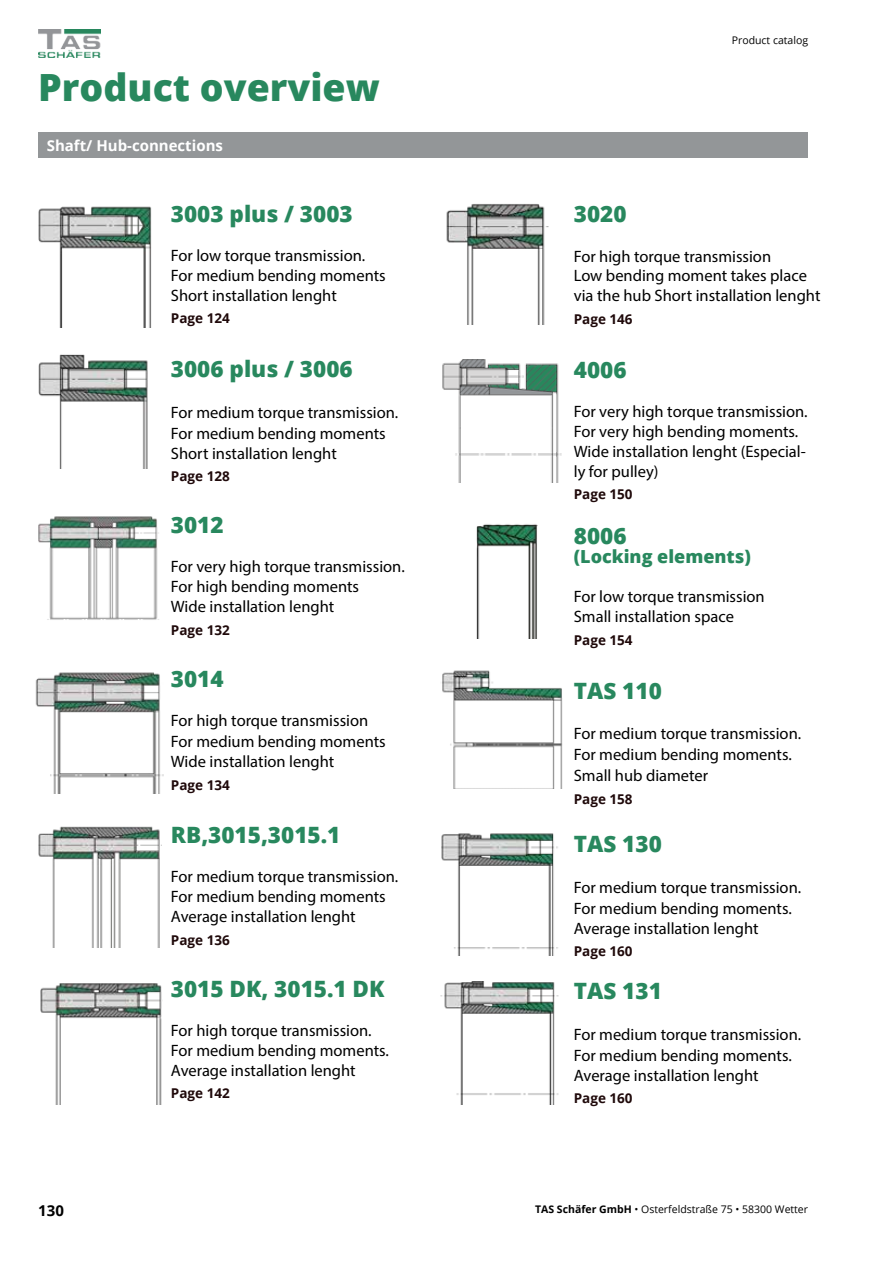
<style>
.page{position:relative;width:893px;height:1263px;background:#fff}
.page>*{position:absolute;margin:0;border:0;box-sizing:border-box;transform-origin:0 0}
.t1{font:800 37.5px "Open Sans";color:#28885e}
.t2{font:800 22.5px "Open Sans";color:#28885e}
.t3{font:800 18px "Open Sans";color:#28885e}
.t4{font:16.5px/19.8px "Myriad Pro";color:#000}
.t5{font:700 15px "Open Sans";color:#fff}
.t6{font:700 15px "Open Sans";color:#000}
.t7{font:700 13.5px "Open Sans";color:#1f090a}
.t8{font:10.5px "Open Sans";color:#000}
.s1{font-weight:700}
</style>
<div class="page">
<img style="left:38px;top:30px;width:62px;height:27px">
<div style="left:38px;top:133px;width:770px;height:25px;background:#939698"></div>
<img style="left:38px;top:206px;width:114px;height:121px">
<img style="left:40px;top:983px;width:122px;height:121px">
<img style="left:38px;top:354px;width:110px;height:114px">
<img style="left:446px;top:204px;width:103px;height:121px">
<img style="left:38px;top:516px;width:121px;height:104px">
<img style="left:442px;top:360px;width:120px;height:123px">
<img style="left:35px;top:672px;width:128px;height:121px">
<img style="left:476px;top:524px;width:62px;height:114px">
<img style="left:38px;top:826px;width:122px;height:122px">
<img style="left:442px;top:670px;width:121px;height:118px">
<img style="left:441px;top:833px;width:117px;height:122px">
<img style="left:440px;top:981px;width:119px;height:123px">
<h1 class="t1" style="left:38px;top:59px;width:343px">Product overview</h1>
<p class="t5" style="left:47px;top:135px;width:178px">Shaft/ Hub-connections</p>
<h2 class="t2" style="left:171px;top:197px;width:183px">3003 plus / 3003</h2>
<p class="t4" style="left:171px;top:246px;width:216px">For low torque transmission.<br>For medium bending moments<br>Short installation lenght</p>
<p class="t7" style="left:171px;top:309px;width:60px">Page 124</p>
<h2 class="t2" style="left:171px;top:352px;width:183px">3006 plus / 3006</h2>
<p class="t4" style="left:171px;top:402px;width:229px;line-height:21px">For medium torque transmission.<br>For medium bending moments</p>
<p class="t4" style="left:171px;top:443px;width:167px">Short installation lenght</p>
<p class="t7" style="left:171px;top:467px;width:60px">Page 128</p>
<h2 class="t2" style="left:171px;top:508px;width:54px">3012</h2>
<p class="t4" style="left:171px;top:557px;width:235px">For very high torque transmission.<br>For high bending moments<br>Wide installation lenght</p>
<p class="t7" style="left:171px;top:620px;width:60px">Page 132</p>
<h2 class="t2" style="left:171px;top:662px;width:54px">3014</h2>
<p class="t4" style="left:171px;top:710px;width:216px;line-height:20.4px">For high torque transmission<br>For medium bending moments<br>Wide installation lenght</p>
<p class="t7" style="left:171px;top:775px;width:60px">Page 134</p>
<h2 class="t2" style="left:171px;top:818px;width:171px">RB,3015,3015.1</h2>
<p class="t4" style="left:171px;top:867px;width:229px">For medium torque transmission.<br>For medium bending moments<br>Average installation lenght</p>
<p class="t7" style="left:171px;top:930px;width:60px">Page 136</p>
<h2 class="t2" style="left:171px;top:972px;width:215px">3015 DK, 3015.1 DK</h2>
<p class="t4" style="left:171px;top:1020px;width:220px">For high torque transmission.<br>For medium bending moments.<br>Average installation lenght</p>
<p class="t7" style="left:171px;top:1084px;width:60px">Page 142</p>
<p class="t8" style="left:732px;top:33px;width:78px">Product catalog</p>
<h2 class="t2" style="left:574px;top:197px;width:54px">3020</h2>
<p class="t4" style="left:574px;top:246px;width:248px">For high torque transmission<br>Low bending moment takes place via the hub Short installation lenght</p>
<p class="t7" style="left:574px;top:309px;width:60px">Page 146</p>
<h2 class="t2" style="left:574px;top:353px;width:54px">4006</h2>
<p class="t4" style="left:574px;top:401px;width:235px">For very high torque transmission.<br>For very high bending moments.<br>Wide installation lenght (Especial&shy;ly for pulley)</p>
<p class="t7" style="left:574px;top:485px;width:60px">Page 150</p>
<h2 class="t2" style="left:574px;top:518px;width:54px">8006</h2>
<p class="t3" style="left:574px;top:543px;width:179px">(Locking elements)</p>
<p class="t4" style="left:574px;top:587px;width:192px">For low torque transmission<br>Small installation space</p>
<p class="t7" style="left:574px;top:630px;width:60px">Page 154</p>
<h2 class="t2" style="left:574px;top:673px;width:90px">TAS 110</h2>
<p class="t4" style="left:574px;top:723px;width:229px;line-height:21px">For medium torque transmission.<br>For medium bending moments.<br>Small hub diameter</p>
<p class="t7" style="left:574px;top:789px;width:60px">Page 158</p>
<h2 class="t2" style="left:574px;top:827px;width:90px">TAS 130</h2>
<p class="t4" style="left:574px;top:877px;width:229px;line-height:20.4px">For medium torque transmission.<br>For medium bending moments.<br>Average installation lenght</p>
<p class="t7" style="left:574px;top:942px;width:60px">Page 160</p>
<h2 class="t2" style="left:574px;top:974px;width:90px">TAS 131</h2>
<p class="t4" style="left:574px;top:1024px;width:229px;line-height:20.4px">For medium torque transmission.<br>For medium bending moments.<br>Average installation lenght</p>
<p class="t7" style="left:574px;top:1089px;width:60px">Page 160</p>
<p class="t6" style="left:38px;top:1200px;width:27px">130</p>
<p class="t8" style="left:535px;top:1202px;width:275px"><span class="s1">TAS Schäfer GmbH</span> • Osterfeldstraße 75 • 58300 Wetter</p>
</div>
